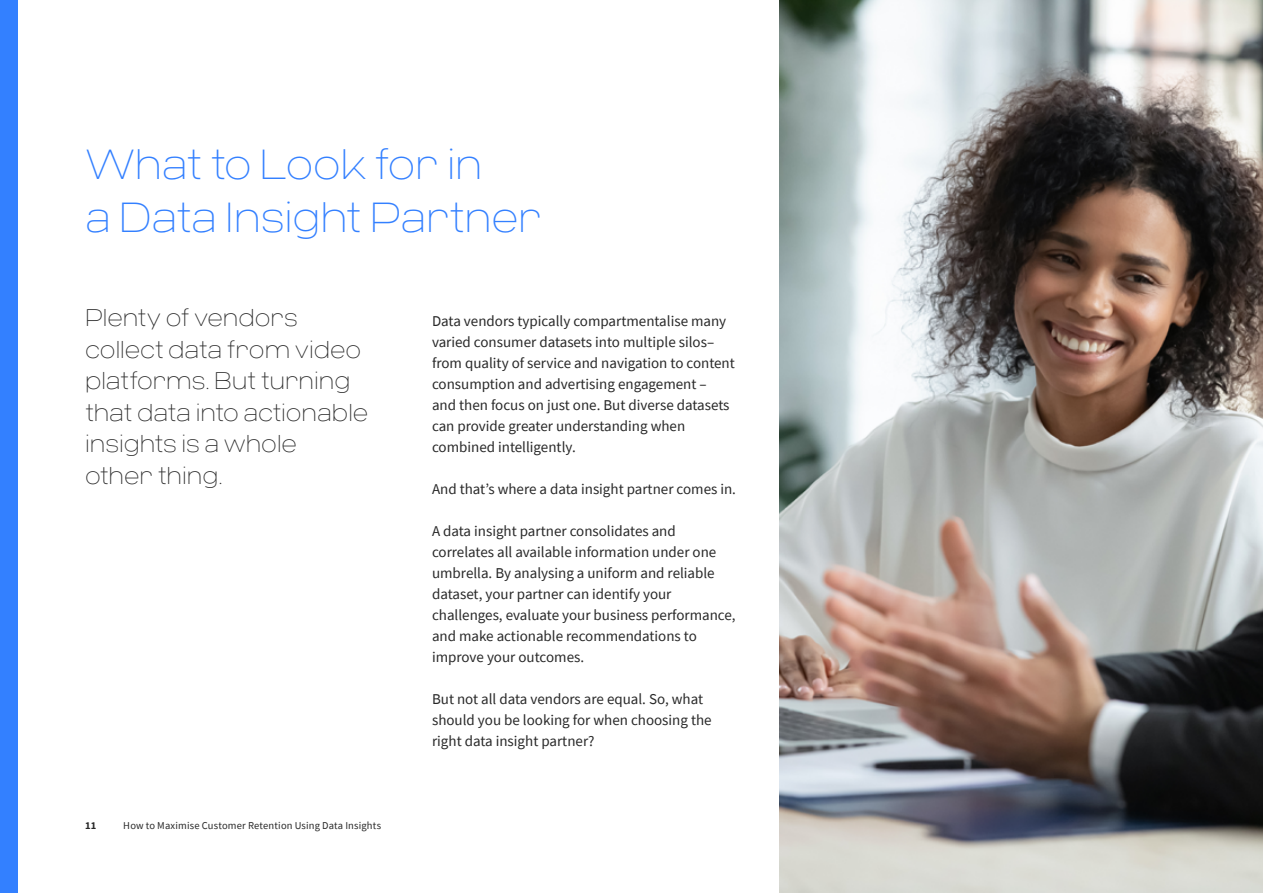
<style>
.page{position:relative;width:1263px;height:893px;background:#fff}
.page>*{position:absolute;margin:0;border:0;box-sizing:border-box;transform-origin:0 0}
.t1{font:100 42px/52.5px "Criteria CF Custom";letter-spacing:-.01em;color:#3380ff}
.t2{font:100 24px/31.5px "Criteria CF Custom";letter-spacing:-.005em;color:#282828}
.t3{font:15px/21px "Source Sans Pro";color:#282828}
.t4{font:10.5px "Source Sans Pro";letter-spacing:.015em;color:#282828}
.t5{font:700 10.5px "Source Sans Pro";color:#282828}
</style>
<div class="page">
<div style="left:0;top:0;width:17px;height:893px;background:#3380ff"></div>
<img style="left:779px;top:0;width:484px;height:893px">
<h1 class="t1" style="left:85px;top:138px;width:459px">What to Look for in<br>a Data Insight Partner</h1>
<h2 class="t2" style="left:85px;top:302px;width:285px">Plenty of vendors collect data from video platforms. But turning that data into actionable insights is a whole other thing.</h2>
<p class="t5" style="left:85px;top:819px;width:13px">11</p>
<p class="t4" style="left:123px;top:819px;width:259px">How to Maximise Customer Retention Using Data Insights</p>
<p class="t3" style="left:432px;top:311px;width:304px">Data vendors typically compartmentalise many varied consumer datasets into multiple silos– from quality of service and navigation to content consumption and advertising engagement –<br>and then focus on just one. But diverse datasets can provide greater understanding when combined intelligently.</p>
<p class="t3" style="left:432px;top:479px;width:305px">And that’s where a data insight partner comes in.</p>
<p class="t3" style="left:432px;top:521px;width:305px">A data insight partner consolidates and correlates all available information under one umbrella. By analysing a uniform and reliable dataset, your partner can identify your challenges, evaluate your business performance, and make actionable recommendations to improve your outcomes.</p>
<p class="t3" style="left:432px;top:689px;width:281px">But not all data vendors are equal. So, what should you be looking for when choosing the right data insight partner?</p>
</div>
